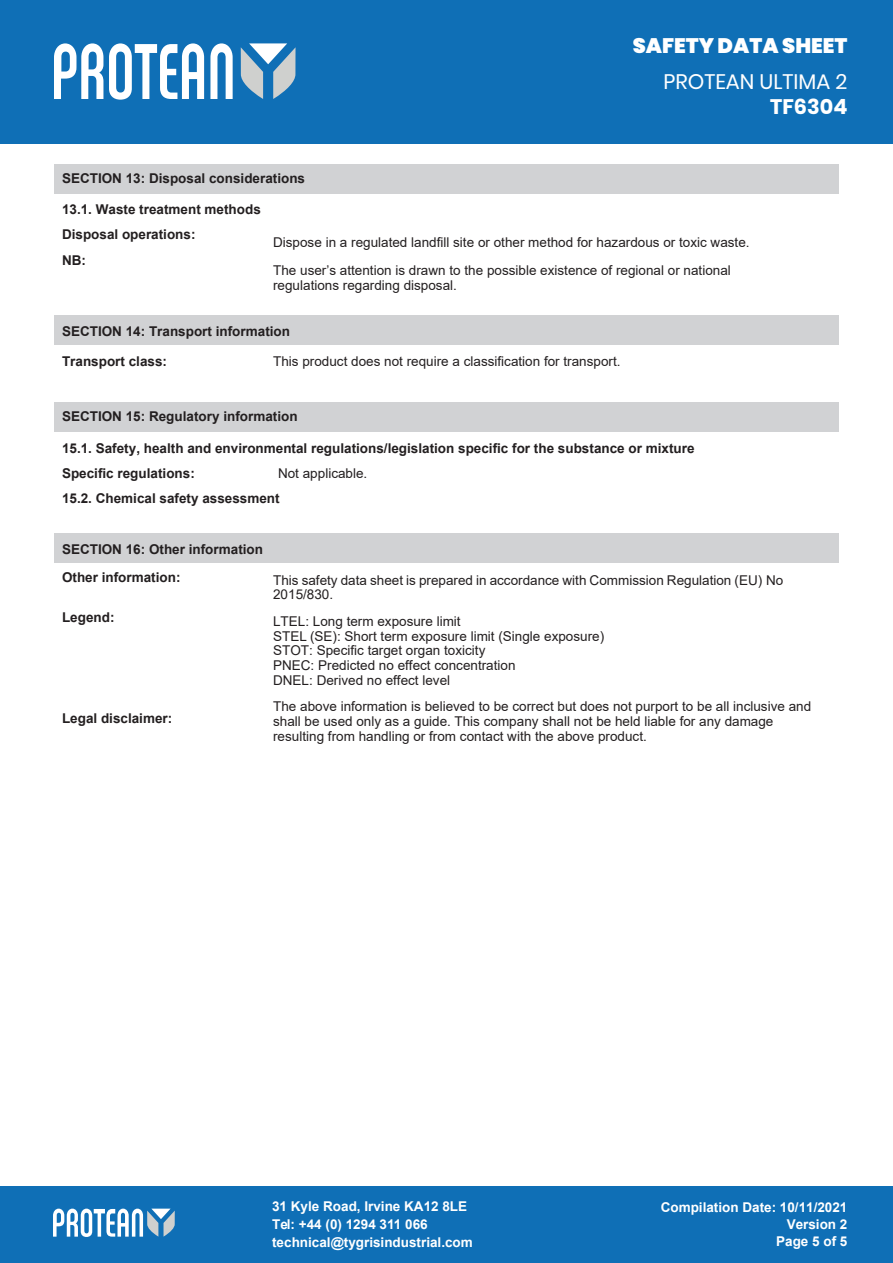
<style>
.page{position:relative;width:893px;height:1263px;background:#fff}
.page>*{position:absolute;margin:0;border:0;box-sizing:border-box;transform-origin:0 0}
.t1{font:900 21px "Poppins";color:#fff}
.t2{font:21px "Poppins";color:#fff}
.t3{font:700 21px "Poppins";color:#fff}
.t4{font:13.5px/14.9px "Arial";color:#231f20}
.t5{font:700 13.5px/25.2px "Arial";color:#231f20}
.t6{font:700 13.5px/18px "Arial";color:#fff}
</style>
<div class="page">
<div style="left:54px;top:533px;width:784px;height:29px;background:#d1d2d4"></div>
<div style="left:54px;top:402px;width:784px;height:30px;background:#d1d2d4"></div>
<div style="left:54px;top:315px;width:784px;height:30px;background:#d1d2d4"></div>
<div style="left:54px;top:164px;width:784px;height:29px;background:#d1d2d4"></div>
<div style="left:0;top:1186px;width:893px;height:77px;background:#0f6fb6"></div>
<svg style="left:53px;top:1208px;width:122px;height:29px"></svg>
<div style="left:0;top:0;width:893px;height:143px;background:#0f6fb6"></div>
<svg style="left:241px;top:43px;width:55px;height:56px"></svg>
<svg style="left:54px;top:43px;width:49px;height:56px"></svg>
<svg style="left:210px;top:43px;width:23px;height:56px"></svg>
<svg style="left:109px;top:43px;width:95px;height:57px"></svg>
<p class="t5" style="left:62px;top:166px;width:245px">SECTION 13: Disposal considerations</p>
<p class="t5" style="left:62px;top:197px;width:200px">13.1. Waste treatment methods</p>
<h1 class="t1" style="left:633px;top:34px;width:216px">SAFETY DATA SHEET</h1>
<h1 class="t2" style="left:663px;top:69px;width:185px">PROTEAN ULTIMA 2</h1>
<h1 class="t3" style="left:770px;top:94px;width:79px">TF6304</h1>
<p class="t5" style="left:62px;top:222px;width:135px">Disposal operations:<br>NB:</p>
<p class="t4" style="left:273px;top:235px;width:478px">Dispose in a regulated landfill site or other method for hazardous or toxic waste.</p>
<p class="t4" style="left:273px;top:263px;width:459px">The user’s attention is drawn to the possible existence of regional or national regulations regarding disposal.</p>
<p class="t5" style="left:62px;top:318px;width:230px">SECTION 14: Transport information</p>
<p class="t5" style="left:62px;top:349px;width:107px">Transport class:</p>
<p class="t4" style="left:273px;top:354px;width:349px">This product does not require a classification for transport.</p>
<p class="t5" style="left:62px;top:404px;width:237px">SECTION 15: Regulatory information</p>
<p class="t5" style="left:62px;top:435px;width:634px">15.1. Safety, health and environmental regulations/legislation specific for the substance or mixture<br>Specific regulations:</p>
<p class="t4" style="left:278px;top:465px;width:91px">Not applicable.</p>
<p class="t5" style="left:62px;top:486px;width:219px">15.2. Chemical safety assessment</p>
<p class="t5" style="left:62px;top:535px;width:203px;line-height:28.2px">SECTION 16: Other information<br>Other information:</p>
<p class="t5" style="left:62px;top:605px;width:54px">Legend:</p>
<p class="t4" style="left:273px;top:572px;width:512px">This safety data sheet is prepared in accordance with Commission Regulation (EU) No<br>2015/830.</p>
<p class="t4" style="left:273px;top:613px;width:333px">LTEL: Long term exposure limit<br>STEL (SE): Short term exposure limit (Single exposure)<br>STOT: Specific target organ toxicity<br>PNEC: Predicted no effect concentration<br>DNEL: Derived no effect level</p>
<p class="t4" style="left:273px;top:699px;width:540px">The above information is believed to be correct but does not purport to be all inclusive and shall be used only as a guide. This company shall not be held liable for any damage resulting from handling or from contact with the above product.</p>
<p class="t5" style="left:62px;top:706px;width:112px">Legal disclaimer:</p>
<p class="t6" style="left:272px;top:1197px;width:202px">31 Kyle Road, Irvine KA12 8LE<br>Tel: +44 (0) 1294 311 066 technical@tygrisindustrial.com</p>
<p class="t6" style="left:661px;top:1199px;width:188px;line-height:17px;text-align:right">Compilation Date: 10/11/2021<br>Version 2<br>Page 5 of 5</p>
</div>
